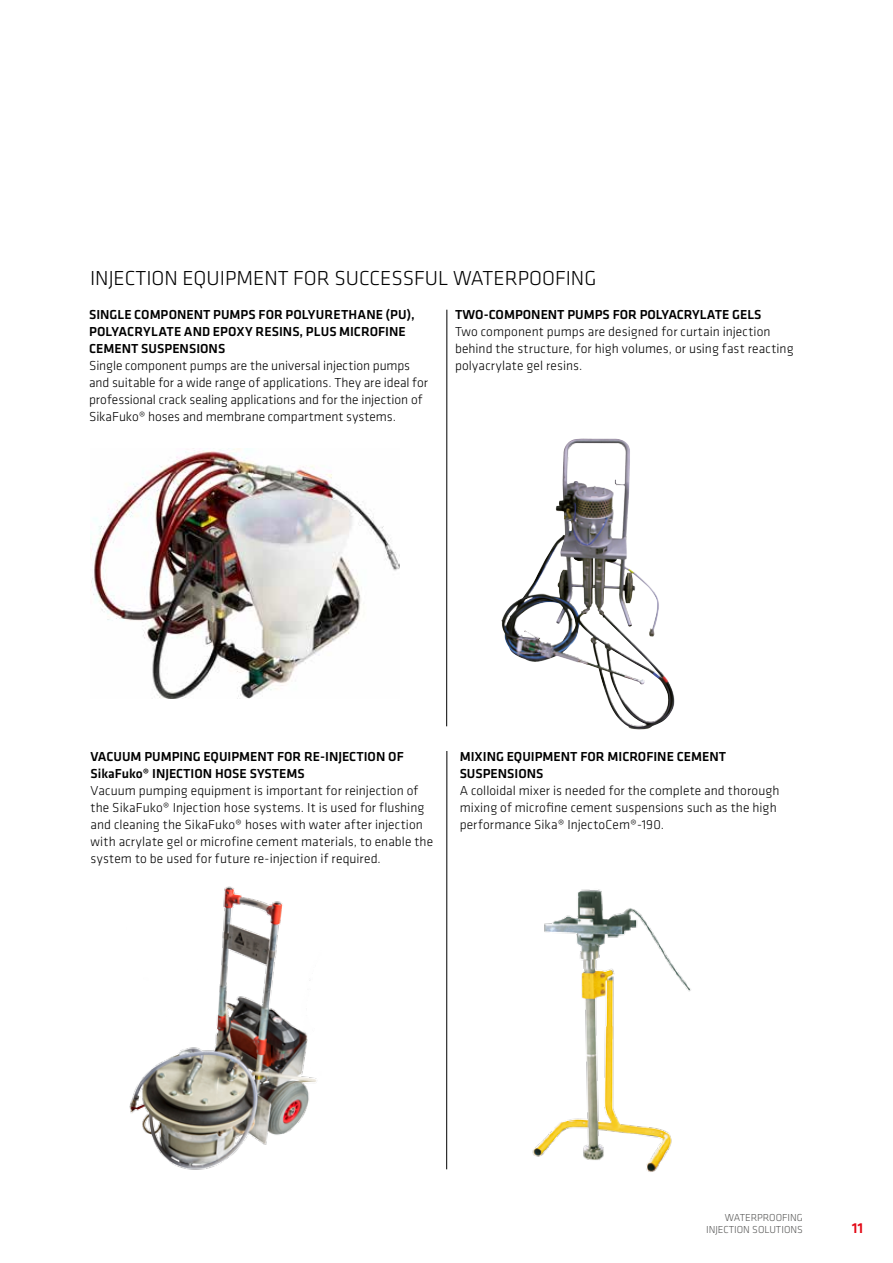
<style>
.page{position:relative;width:893px;height:1263px;background:#fff}
.page>*{position:absolute;margin:0;border:0;box-sizing:border-box;transform-origin:0 0}
.t1{font:300 21px "Klavika";color:#000}
.t2{font:500 15px "Klavika";color:#e30613}
.t3{font:300 13.5px/17px "Klavika";letter-spacing:.005em;color:#000}
.t4{font:500 13.5px/17px "Klavika";color:#000}
.t5{font:300 10.5px/12.6px "Klavika";color:#575756;text-align:right}
</style>
<div class="page">
<img style="left:129px;top:886px;width:188px;height:284px">
<img style="left:532px;top:889px;width:159px;height:283px">
<img style="left:554px;top:438px;width:29px;height:107px">
<img style="left:91px;top:449px;width:309px;height:249px">
<hr style="left:446px;top:310px;width:1px;height:416px;background:#000">
<hr style="left:446px;top:751px;width:1px;height:418px;background:#000">
<h1 class="t1" style="left:90px;top:265px;width:508px">INJECTION EQUIPMENT FOR SUCCESSFUL WATERPOOFING</h1>
<p class="t4" style="left:89px;top:306px;width:327px">SINGLE COMPONENT PUMPS FOR POLYURETHANE (PU),<br>POLYACRYLATE AND EPOXY RESINS, PLUS MICROFINE<br>CEMENT SUSPENSIONS</p>
<p class="t3" style="left:89px;top:357px;width:340px">Single component pumps are the universal injection pumps and suitable for a wide range of applications. They are ideal for professional crack sealing applications and for the injection of SikaFuko® hoses and membrane compartment systems.</p>
<p class="t4" style="left:455px;top:306px;width:308px">TWO-COMPONENT PUMPS FOR POLYACRYLATE GELS</p>
<p class="t3" style="left:455px;top:323px;width:340px">Two component pumps are designed for curtain injection behind the structure, for high volumes, or using fast reacting polyacrylate gel resins.</p>
<p class="t4" style="left:91px;top:748px;width:315px">VACUUM PUMPING EQUIPMENT FOR RE-INJECTION OF<br>SikaFuko® INJECTION HOSE SYSTEMS</p>
<p class="t3" style="left:91px;top:782px;width:344px">Vacuum pumping equipment is important for reinjection of the SikaFuko® Injection hose systems. It is used for flushing and cleaning the SikaFuko® hoses with water after injection with acrylate gel or microfine cement materials, to enable the system to be used for future re-injection if required.</p>
<p class="t4" style="left:460px;top:748px;width:268px">MIXING EQUIPMENT FOR MICROFINE CEMENT<br>SUSPENSIONS</p>
<p class="t3" style="left:460px;top:782px;width:321px">A colloidal mixer is needed for the complete and thorough mixing of microfine cement suspensions such as the high performance Sika® InjectoCem®-190.</p>
<p class="t5" style="left:706px;top:1211px;width:98px">WATERPROOFING<br>INJECTION SOLUTIONS</p>
<p class="t2" style="left:852px;top:1218px;width:13px">11</p>
</div>
